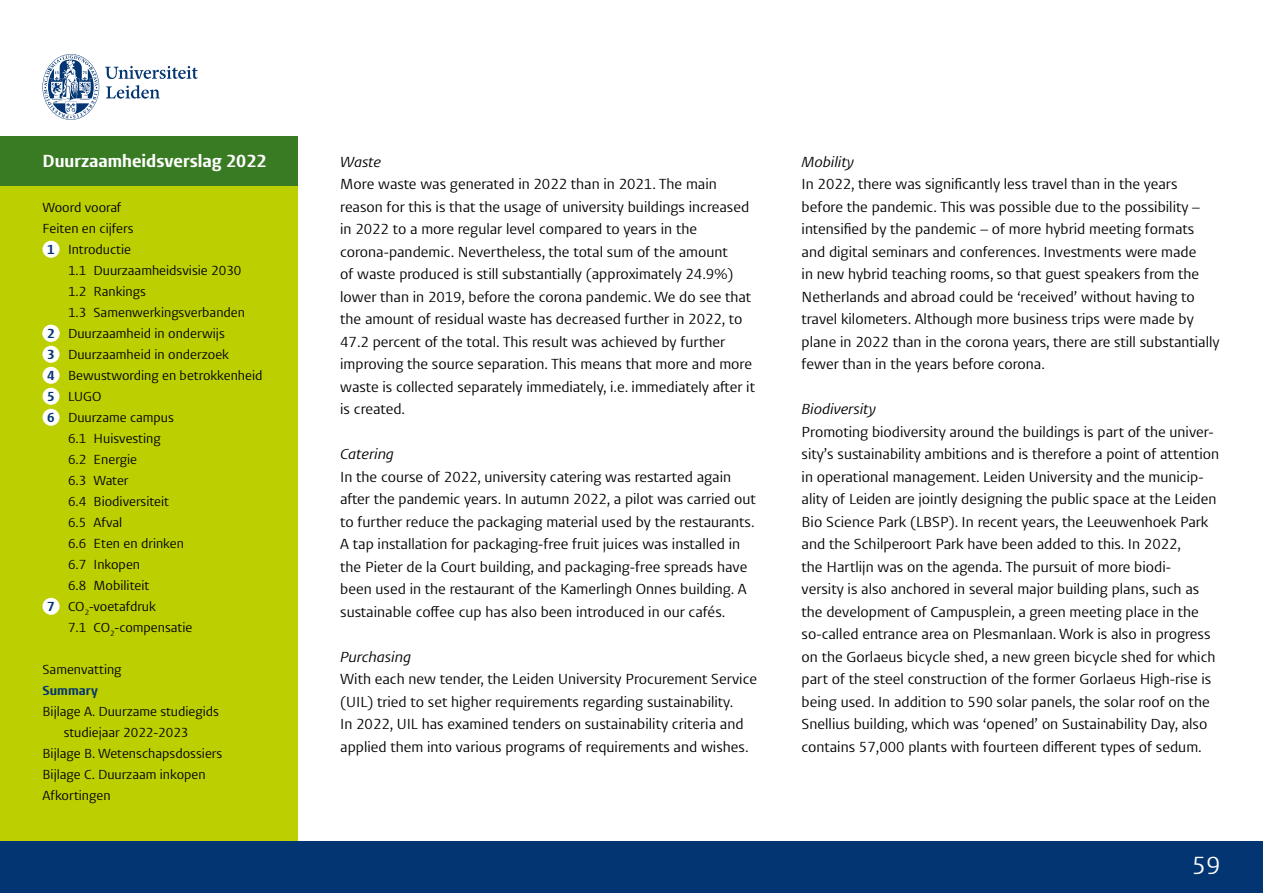
<style>
.page{position:relative;width:1263px;height:893px;background:#fff}
.page>*{position:absolute;margin:0;border:0;box-sizing:border-box;transform-origin:0 0}
.t1{font:25.5px "Vestula";color:#fff}
.t2{font:300 18px "Vestula";color:#fff}
.t3{font:15px/22.5px "Vestula";color:#000}
.t4{font:italic 15px "Vestula";color:#000}
.t5{font:13.5px "Vestula";color:#000}
.t6{font:300 13.5px "Vestula";color:#033572}
.s1{font-weight:300;color:#033572}
</style>
<div class="page">
<div style="left:0;top:176px;width:298px;height:717px;background:#bccf00"></div>
<div style="left:0;top:842px;width:1263px;height:51px;background:#033572"></div>
<div style="left:0;top:136px;width:298px;height:50px;background:#397b23"></div>
<svg style="left:105px;top:66px;width:93px;height:33px"></svg>
<svg style="left:43px;top:54px;width:56px;height:66px"></svg>
<div style="left:43px;top:241px;width:17px;height:17px;background:#fff;border-radius:50%"></div>
<div style="left:43px;top:346px;width:17px;height:17px;background:#fff;border-radius:50%"></div>
<div style="left:43px;top:367px;width:17px;height:17px;background:#fff;border-radius:50%"></div>
<div style="left:43px;top:388px;width:17px;height:17px;background:#fff;border-radius:50%"></div>
<div style="left:43px;top:409px;width:17px;height:17px;background:#fff;border-radius:50%"></div>
<div style="left:43px;top:598px;width:17px;height:17px;background:#fff;border-radius:50%"></div>
<div style="left:43px;top:325px;width:17px;height:17px;background:#fff;border-radius:50%"></div>
<p class="t2" style="left:43px;top:149px;width:226px">Duurzaamheidsverslag 2022</p>
<p class="t5" style="left:43px;top:199px;width:80px">Woord vooraf</p>
<p class="t5" style="left:43px;top:220px;width:93px">Feiten en cijfers</p>
<p class="t5" style="left:47px;top:241px;width:85px"><span class="s1">1</span> Introductie</p>
<p class="t5" style="left:68px;top:262px;width:175px">1.1 Duurzaamheidsvisie 2030</p>
<p class="t5" style="left:68px;top:283px;width:79px">1.2 Rankings</p>
<p class="t5" style="left:68px;top:304px;width:179px">1.3 Samenwerkingsverbanden</p>
<p class="t5" style="left:47px;top:325px;width:179px"><span class="s1">2</span> Duurzaamheid in onderwijs</p>
<p class="t5" style="left:47px;top:346px;width:183px"><span class="s1">3</span> Duurzaamheid in onderzoek</p>
<p class="t5" style="left:47px;top:367px;width:217px"><span class="s1">4</span> Bewustwording en betrokkenheid</p>
<p class="t5" style="left:47px;top:388px;width:56px"><span class="s1">5</span> LUGO</p>
<p class="t5" style="left:47px;top:409px;width:128px"><span class="s1">6</span> Duurzame campus</p>
<p class="t5" style="left:68px;top:430px;width:94px">6.1 Huisvesting</p>
<p class="t5" style="left:68px;top:451px;width:71px">6.2 Energie</p>
<p class="t5" style="left:68px;top:472px;width:62px">6.3 Water</p>
<p class="t5" style="left:68px;top:493px;width:103px">6.4 Biodiversiteit</p>
<p class="t5" style="left:68px;top:514px;width:56px">6.5 Afval</p>
<p class="t5" style="left:68px;top:535px;width:117px">6.6 Eten en drinken</p>
<p class="t5" style="left:68px;top:556px;width:74px">6.7 Inkopen</p>
<p class="t5" style="left:68px;top:577px;width:83px">6.8 Mobiliteit</p>
<p class="t5" style="left:47px;top:598px;width:110px"><span class="s1">7</span> CO<sub>2</sub>-voetafdruk</p>
<p class="t5" style="left:68px;top:619px;width:126px">7.1 CO<sub>2</sub>-compensatie</p>
<p class="t5" style="left:43px;top:661px;width:81px">Samenvatting</p>
<p class="t6" style="left:43px;top:682px;width:57px">Summary</p>
<p class="t5" style="left:43px;top:703px;width:178px">Bijlage A. Duurzame studiegids</p>
<p class="t5" style="left:64px;top:724px;width:126px">studiejaar 2022-2023</p>
<p class="t5" style="left:43px;top:745px;width:181px">Bijlage B. Wetenschapsdossiers</p>
<p class="t5" style="left:43px;top:766px;width:165px">Bijlage C. Duurzaam inkopen</p>
<p class="t5" style="left:43px;top:787px;width:70px">Afkortingen</p>
<p class="t4" style="left:340px;top:152px;width:42px">Waste</p>
<p class="t3" style="left:340px;top:173px;width:416px">More waste was generated in 2022 than in 2021. The main reason for this is that the usage of university buildings increased in 2022 to a more regular level compared to years in the corona-pandemic. Nevertheless, the total sum of the amount<br>of waste produced is still substantially (approximately 24.9%) lower than in 2019, before the corona pandemic. We do see that the amount of residual waste has decreased further in 2022, to 47.2 percent of the total. This result was achieved by further improving the source separation. This means that more and more waste is collected separately immediately, i.e. immediately after it is created.</p>
<p class="t4" style="left:340px;top:445px;width:55px">Catering</p>
<p class="t3" style="left:340px;top:465px;width:417px">In the course of 2022, university catering was restarted again after the pandemic years. In autumn 2022, a pilot was carried out to further reduce the packaging material used by the restaurants.<br>A tap installation for packaging-free fruit juices was installed in the Pieter de la Court building, and packaging-free spreads have been used in the restaurant of the Kamerlingh Onnes building. A sustainable coffee cup has also been introduced in our cafés.</p>
<p class="t4" style="left:340px;top:647px;width:72px">Purchasing</p>
<p class="t3" style="left:340px;top:668px;width:418px">With each new tender, the Leiden University Procurement Service (UIL) tried to set higher requirements regarding sustainability.<br>In 2022, UIL has examined tenders on sustainability criteria and applied them into various programs of requirements and wishes.</p>
<p class="t4" style="left:801px;top:152px;width:54px">Mobility</p>
<p class="t3" style="left:801px;top:173px;width:419px">In 2022, there was significantly less travel than in the years before the pandemic. This was possible due to the possibility – intensified by the pandemic – of more hybrid meeting formats and digital seminars and conferences. Investments were made<br>in new hybrid teaching rooms, so that guest speakers from the Netherlands and abroad could be ‘received’ without having to travel kilometers. Although more business trips were made by plane in 2022 than in the corona years, there are still substantially fewer than in the years before corona.</p>
<p class="t4" style="left:801px;top:400px;width:76px">Biodiversity</p>
<p class="t3" style="left:801px;top:420px;width:419px">Promoting biodiversity around the buildings is part of the univer&shy;sity’s sustainability ambitions and is therefore a point of attention in operational management. Leiden University and the municip&shy;ality of Leiden are jointly designing the public space at the Leiden Bio Science Park (LBSP). In recent years, the Leeuwenhoek Park and the Schilperoort Park have been added to this. In 2022,<br>the Hartlijn was on the agenda. The pursuit of more biodi-<br>versity is also anchored in several major building plans, such as the development of Campusplein, a green meeting place in the so-called entrance area on Plesmanlaan. Work is also in progress on the Gorlaeus bicycle shed, a new green bicycle shed for which part of the steel construction of the former Gorlaeus High-rise is being used. In addition to 590 solar panels, the solar roof on the Snellius building, which was ‘opened’ on Sustainability Day, also contains 57,000 plants with fourteen different types of sedum.</p>
<h1 class="t1" style="left:1192px;top:849px;width:30px">59</h1>
</div>
